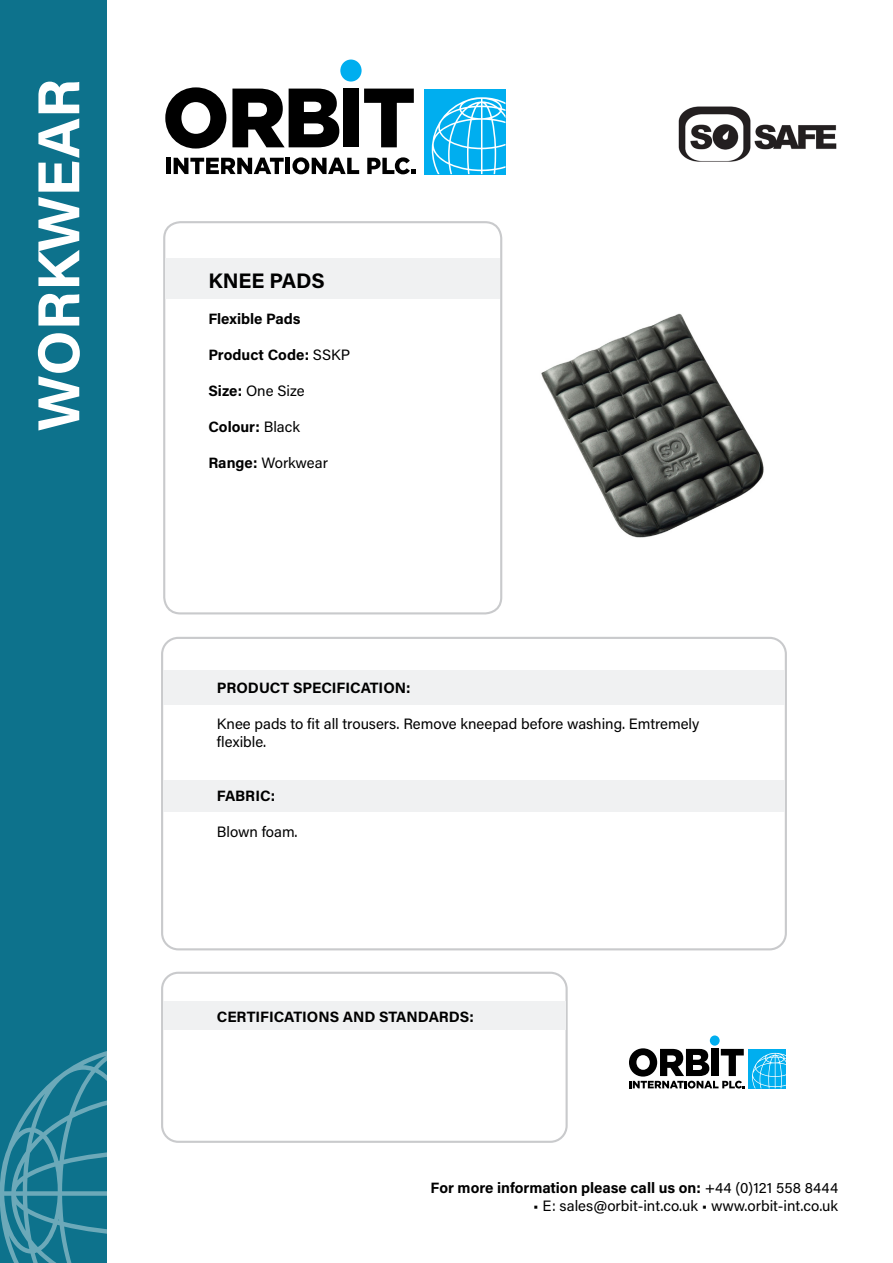
<style>
.page{position:relative;width:893px;height:1263px;background:#fff}
.page>*{position:absolute;margin:0;border:0;box-sizing:border-box;transform-origin:0 0}
.t1{font:700 59.25px "Acumin Pro";letter-spacing:-.005em;color:#fff}
.t2{font:700 21px "Acumin Pro";color:#000}
.t3{font:15px/18px "Acumin Pro";color:#000}
.t4{font:700 15px "Acumin Pro";color:#000}
.s1{font-weight:400}
.s2{font-weight:700}
</style>
<div class="page">
<div style="left:161px;top:972px;width:407px;height:171px;border:2px solid #c9cacc;border-radius:16px"></div>
<div style="left:163px;top:221px;width:339px;height:393px;border:2px solid #c9cacc;border-radius:16px"></div>
<img style="left:541px;top:313px;width:223px;height:225px">
<div style="left:424px;top:89px;width:81px;height:85px;background:#00aeef"></div>
<svg style="left:165px;top:87px;width:61px;height:62px"></svg>
<svg style="left:232px;top:89px;width:107px;height:58px"></svg>
<div style="left:343px;top:89px;width:16px;height:58px;background:#000"></div>
<svg style="left:364px;top:89px;width:50px;height:58px"></svg>
<div style="left:340px;top:60px;width:22px;height:22px;background:#00aeef;border-radius:50%"></div>
<div style="left:166px;top:158px;width:5px;height:16px;background:#000"></div>
<svg style="left:174px;top:158px;width:110px;height:16px"></svg>
<hr style="left:286px;top:158px;width:4px;height:16px;background:#000">
<svg style="left:292px;top:157px;width:67px;height:17px"></svg>
<svg style="left:367px;top:157px;width:49px;height:17px"></svg>
<svg style="left:432px;top:97px;width:73px;height:77px"></svg>
<div style="left:161px;top:637px;width:626px;height:313px;border:2px solid #c9cacc;border-radius:16px"></div>
<div style="left:165px;top:258px;width:335px;height:41px;background:#f0f1f2"></div>
<div style="left:163px;top:670px;width:622px;height:35px;background:#f0f1f2"></div>
<div style="left:163px;top:1001px;width:403px;height:29px;background:#f0f1f2"></div>
<div style="left:163px;top:780px;width:622px;height:32px;background:#f0f1f2"></div>
<div style="left:0;top:0;width:106px;height:1263px;background:#0d728c"></div>
<svg style="left:0;top:1051px;width:106px;height:212px"></svg>
<img style="left:678px;top:106px;width:159px;height:56px">
<div style="left:748px;top:1049px;width:38px;height:39px;background:#00aeef"></div>
<div style="left:710px;top:1035px;width:10px;height:11px;background:#00aeef;border-radius:50%"></div>
<svg style="left:629px;top:1048px;width:116px;height:40px"></svg>
<svg style="left:752px;top:1053px;width:34px;height:35px"></svg>
<p class="t1" style="left:17px;top:431px;width:354px;rotate:-90deg">WORKWEAR</p>
<p class="t2" style="left:208px;top:265px;width:118px">KNEE PADS</p>
<p class="t4" style="left:208px;top:308px;width:94px">Flexible Pads</p>
<p class="t4" style="left:208px;top:344px;width:143px">Product Code: <span class="s1">SSKP</span></p>
<p class="t3" style="left:208px;top:381px;width:98px"><span class="s2">Size:</span> One Size</p>
<p class="t4" style="left:208px;top:416px;width:93px">Colour: <span class="s1">Black</span></p>
<p class="t3" style="left:208px;top:453px;width:121px"><span class="s2">Range:</span> Workwear</p>
<p class="t4" style="left:217px;top:677px;width:195px">PRODUCT SPECIFICATION:</p>
<p class="t3" style="left:217px;top:714px;width:484px">Knee pads to fit all trousers. Remove kneepad before washing. Emtremely flexible.</p>
<p class="t4" style="left:217px;top:785px;width:60px">FABRIC:</p>
<p class="t3" style="left:217px;top:822px;width:82px">Blown foam.</p>
<p class="t4" style="left:217px;top:1006px;width:259px">CERTIFICATIONS AND STANDARDS:</p>
<p class="t4" style="left:431px;top:1177px;width:409px">For more information please call us on: <span class="s1">+44 (0)121 558 8444</span></p>
<p class="t3" style="left:533px;top:1196px;width:307px">• E: sales@orbit-int.co.uk • www.orbit-int.co.uk</p>
</div>
